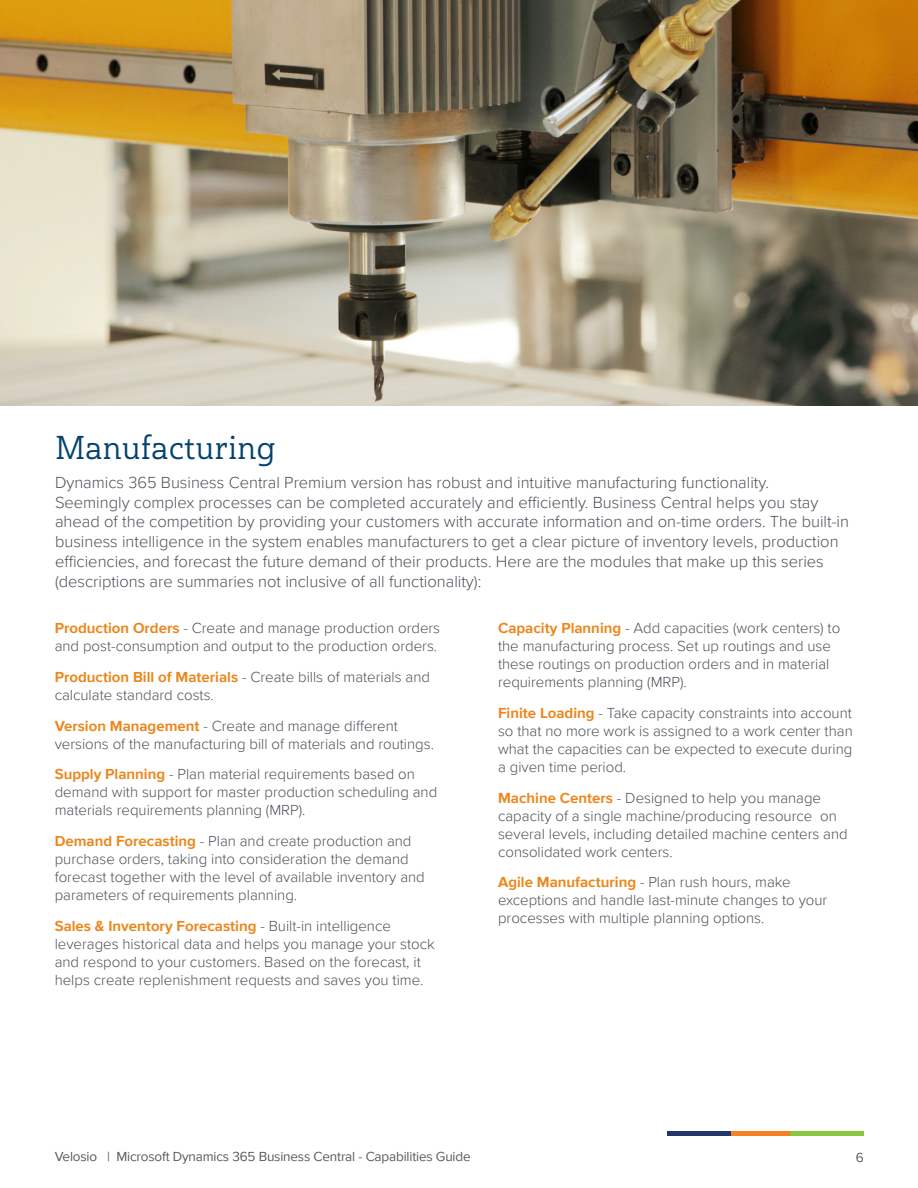
<style>
.page{position:relative;width:918px;height:1188px;background:#fff}
.page>*{position:absolute;margin:0;border:0;box-sizing:border-box;transform-origin:0 0}
.Subheads{font:33px "Haboro Slab Nor Reg";color:#04436e}
.Progressus_Left{font:300 16.5px/19.8px "Proxima Nova";color:#4c5159}
.Single_Column_Tabel{font:300 15px/18px "Proxima Nova";color:#4c5159}
.t1{font:13.5px "Proxima Nova";letter-spacing:-.01em;color:#57585a}
.s1{font-weight:700;color:#ea881f}
</style>
<div class="page">
<hr style="left:667px;top:1132px;width:84px;height:4px;background:#20366b">
<hr style="left:731px;top:1132px;width:80px;height:4px;background:#f58220">
<hr style="left:790px;top:1132px;width:74px;height:4px;background:#8bc63e">
<img style="left:0;top:0;width:918px;height:406px">
<p class="Subheads" style="left:55px;top:426px;width:222px">Manufacturing</p>
<p class="Progressus_Left" style="left:55px;top:472px;width:796px">Dynamics 365 Business Central Premium version has robust and intuitive manufacturing functionality.<br>Seemingly complex processes can be completed accurately and efficiently. Business Central helps you stay ahead of the competition by providing your customers with accurate information and on-time orders. The built-in business intelligence in the system enables manufacturers to get a clear picture of inventory levels, production efficiencies, and forecast the future demand of their products. Here are the modules that make up this series (descriptions are summaries not inclusive of all functionality):</p>
<p class="Single_Column_Tabel" style="left:55px;top:618px;width:387px"><span class="s1">Production Orders</span> - Create and manage production orders and post-consumption and output to the production orders.</p>
<p class="Single_Column_Tabel" style="left:55px;top:667px;width:377px"><span class="s1">Production Bill of Materials</span> - Create bills of materials and calculate standard costs.</p>
<p class="Single_Column_Tabel" style="left:55px;top:716px;width:381px"><span class="s1">Version Management</span> - Create and manage different versions of the manufacturing bill of materials and routings.</p>
<p class="Single_Column_Tabel" style="left:55px;top:765px;width:384px"><span class="s1">Supply Planning</span> - Plan material requirements based on demand with support for master production scheduling and materials requirements planning (MRP).</p>
<p class="Single_Column_Tabel" style="left:55px;top:831px;width:372px"><span class="s1">Demand Forecasting</span> - Plan and create production and purchase orders, taking into consideration the demand forecast together with the level of available inventory and parameters of requirements planning.</p>
<p class="Single_Column_Tabel" style="left:55px;top:916px;width:382px"><span class="s1">Sales &amp; Inventory Forecasting</span> - Built-in intelligence leverages historical data and helps you manage your stock and respond to your customers. Based on the forecast, it helps create replenishment requests and saves you time.</p>
<p class="Single_Column_Tabel" style="left:498px;top:618px;width:344px"><span class="s1">Capacity Planning</span> - Add capacities (work centers) to the manufacturing process. Set up routings and use these routings on production orders and in material requirements planning (MRP).</p>
<p class="Single_Column_Tabel" style="left:498px;top:703px;width:356px;text-align:justify"><span class="s1">Finite Loading</span> - Take capacity constraints into account so that no more work is assigned to a work center than what the capacities can be expected to execute during a given time period.</p>
<p class="Single_Column_Tabel" style="left:498px;top:788px;width:351px"><span class="s1">Machine Centers</span> - Designed to help you manage capacity of a single machine/producing resource on several levels, including detailed machine centers and consolidated work centers.</p>
<p class="Single_Column_Tabel" style="left:498px;top:873px;width:331px"><span class="s1">Agile Manufacturing</span> - Plan rush hours, make exceptions and handle last-minute changes to your processes with multiple planning options.</p>
<p class="t1" style="left:55px;top:1146px;width:418px">Velosio | Microsoft Dynamics 365 Business Central - Capabilities Guide</p>
<p class="t1" style="left:856px;top:1147px;width:9px">6</p>
</div>
